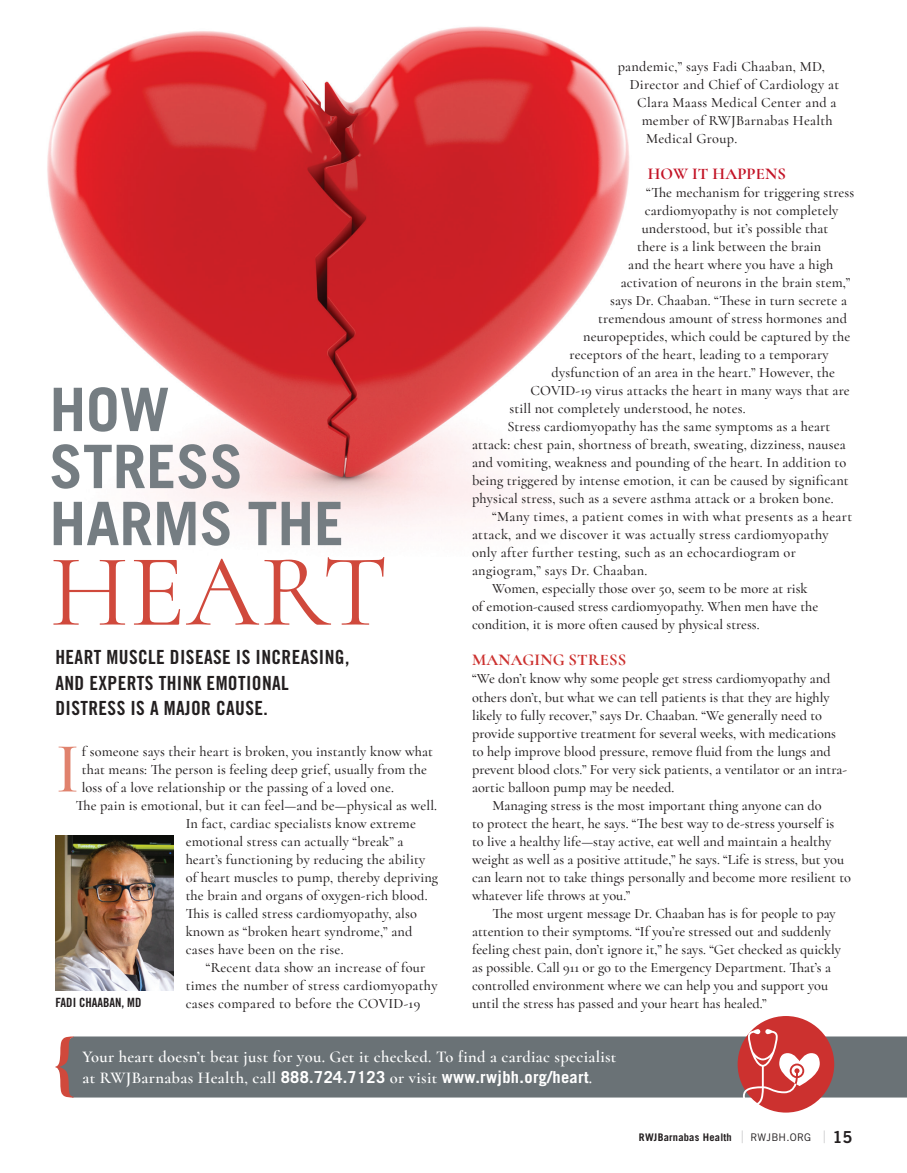
<style>
.page{position:relative;width:907px;height:1173px;background:#fff}
.page>*{position:absolute;margin:0;border:0;box-sizing:border-box;transform-origin:0 0}
.t1{font:103.5px "Cormorant";letter-spacing:.01em;color:#d0493c}
.t2{font:500 71.85px "Cormorant";color:#e0826d}
.t3{font:700 60px/57px "Trade Gothic";color:#757d82}
.t4{font:19.5px/25.5px "Trade Gothic Bold Cond Twenty";letter-spacing:.02em;color:#231f20}
.t5{font:600 16.5px/21px "Cormorant";letter-spacing:.02em;color:#fff}
.t6{font:700 16.5px "Cormorant";letter-spacing:.01em;color:#cc312f}
.t7{font:700 16.5px "Cormorant";letter-spacing:.01em;color:#c31326}
.t8{font:500 14.25px "Cormorant";letter-spacing:.01em;color:#231f20}
.t9{font:12.75px "Trade Gothic Bold Cond Twenty";color:#231f20}
.t10{font:700 10.5px "Trade Gothic";letter-spacing:.02em;color:#231f20}
.s1{font-family:"Trade Gothic";font-weight:700}
.s2{font-weight:300;font-size:17.1px;color:#808285}
.s3{font-weight:400}
.s4{font-family:"Trade Gothic Bold Two";font-weight:400;font-size:16.5px}
</style>
<div class="page">
<img style="left:47px;top:26px;width:583px;height:501px">
<div style="left:74px;top:1036px;width:832px;height:61px;background:#6a7276"></div>
<svg style="left:55px;top:1036px;width:19px;height:61px"></svg>
<img style="left:55px;top:835px;width:118px;height:155px">
<div style="left:737px;top:1015px;width:96px;height:97px;background:#cc312f;border-radius:50%"></div>
<svg style="left:742px;top:1029px;width:77px;height:76px"></svg>
<h3 class="t3" style="left:49px;top:380px;width:296px">HOW<br>STRESS<br>HARMS THE</h3>
<h1 class="t1" style="left:50px;top:529px;width:339px">HEART</h1>
<h3 class="t4" style="left:55px;top:644px;width:295px">HEART MUSCLE DISEASE IS INCREASING,<br>AND EXPERTS THINK EMOTIONAL<br>DISTRESS IS A MAJOR CAUSE.</h3>
<h2 class="t2" style="left:55px;top:724px;width:26px">I</h2>
<p class="t8" style="left:82px;top:742px;width:353px">f someone says their heart is broken, you instantly know what</p>
<p class="t8" style="left:82px;top:760px;width:346px">that means: The person is feeling deep grief, usually from the</p>
<p class="t8" style="left:82px;top:778px;width:313px">loss of a love relationship or the passing of a loved one.</p>
<p class="t8" style="left:76px;top:796px;width:362px">The pain is emotional, but it can feel—and be—physical as well.</p>
<p class="t8" style="left:186px;top:814px;width:231px">In fact, cardiac specialists know extreme</p>
<p class="t8" style="left:186px;top:832px;width:219px">emotional stress can actually “break” a</p>
<p class="t8" style="left:186px;top:850px;width:241px">heart’s functioning by reducing the ability</p>
<p class="t8" style="left:186px;top:868px;width:254px">of heart muscles to pump, thereby depriving</p>
<p class="t8" style="left:186px;top:886px;width:243px">the brain and organs of oxygen-rich blood.</p>
<p class="t8" style="left:186px;top:904px;width:233px">This is called stress cardiomyopathy, also</p>
<p class="t8" style="left:186px;top:922px;width:228px">known as “broken heart syndrome,” and</p>
<p class="t8" style="left:186px;top:940px;width:159px">cases have been on the rise.</p>
<p class="t8" style="left:206px;top:958px;width:221px">“Recent data show an increase of four</p>
<p class="t8" style="left:186px;top:976px;width:253px">times the number of stress cardiomyopathy</p>
<p class="t8" style="left:186px;top:994px;width:236px">cases compared to before the COVID-19</p>
<p class="t9" style="left:55px;top:994px;width:87px">FADI CHAABAN, MD</p>
<p class="t8" style="left:617px;top:58px;width:209px">pandemic,” says Fadi Chaaban, MD,</p>
<p class="t8" style="left:629px;top:76px;width:211px">Director and Chief of Cardiology at</p>
<p class="t8" style="left:637px;top:94px;width:201px">Clara Maass Medical Center and a</p>
<p class="t8" style="left:641px;top:112px;width:192px">member of RWJBarnabas Health</p>
<p class="t8" style="left:646px;top:130px;width:92px">Medical Group.</p>
<p class="t7" style="left:647px;top:164px;width:140px">HOW IT HAPPENS</p>
<p class="t8" style="left:646px;top:184px;width:209px">“The mechanism for triggering stress</p>
<p class="t8" style="left:644px;top:202px;width:195px">cardiomyopathy is not completely</p>
<p class="t8" style="left:641px;top:220px;width:188px">understood, but it’s possible that</p>
<p class="t8" style="left:637px;top:238px;width:185px">there is a link between the brain</p>
<p class="t8" style="left:628px;top:256px;width:206px">and the heart where you have a high</p>
<p class="t8" style="left:620px;top:274px;width:231px">activation of neurons in the brain stem,”</p>
<p class="t8" style="left:610px;top:292px;width:238px">says Dr. Chaaban. “These in turn secrete a</p>
<p class="t8" style="left:598px;top:310px;width:250px">tremendous amount of stress hormones and</p>
<p class="t8" style="left:583px;top:328px;width:268px">neuropeptides, which could be captured by the</p>
<p class="t8" style="left:569px;top:346px;width:260px">receptors of the heart, leading to a temporary</p>
<p class="t8" style="left:551px;top:364px;width:285px">dysfunction of an area in the heart.” However, the</p>
<p class="t8" style="left:530px;top:382px;width:320px">COVID-19 virus attacks the heart in many ways that are</p>
<p class="t8" style="left:509px;top:400px;width:237px">still not completely understood, he notes.</p>
<p class="t8" style="left:507px;top:418px;width:324px">Stress cardiomyopathy has the same symptoms as a heart</p>
<p class="t8" style="left:472px;top:436px;width:375px">attack: chest pain, shortness of breath, sweating, dizziness, nausea</p>
<p class="t8" style="left:472px;top:454px;width:375px">and vomiting, weakness and pounding of the heart. In addition to</p>
<p class="t8" style="left:472px;top:472px;width:378px">being triggered by intense emotion, it can be caused by significant</p>
<p class="t8" style="left:472px;top:490px;width:363px">physical stress, such as a severe asthma attack or a broken bone.</p>
<p class="t8" style="left:492px;top:508px;width:361px">“Many times, a patient comes in with what presents as a heart</p>
<p class="t8" style="left:472px;top:526px;width:358px">attack, and we discover it was actually stress cardiomyopathy</p>
<p class="t8" style="left:472px;top:544px;width:325px">only after further testing, such as an echocardiogram or</p>
<p class="t8" style="left:472px;top:562px;width:177px">angiogram,” says Dr. Chaaban.</p>
<p class="t8" style="left:492px;top:580px;width:316px">Women, especially those over 50, seem to be more at risk</p>
<p class="t8" style="left:472px;top:598px;width:347px">of emotion-caused stress cardiomyopathy. When men have the</p>
<p class="t8" style="left:472px;top:616px;width:289px">condition, it is more often caused by physical stress.</p>
<p class="t6" style="left:472px;top:650px;width:155px">MANAGING STRESS</p>
<p class="t8" style="left:472px;top:670px;width:360px">“We don’t know why some people get stress cardiomyopathy and</p>
<p class="t8" style="left:472px;top:688px;width:359px">others don’t, but what we can tell patients is that they are highly</p>
<p class="t8" style="left:472px;top:706px;width:351px">likely to fully recover,” says Dr. Chaaban. “We generally need to</p>
<p class="t8" style="left:472px;top:724px;width:365px">provide supportive treatment for several weeks, with medications</p>
<p class="t8" style="left:472px;top:742px;width:360px">to help improve blood pressure, remove fluid from the lungs and</p>
<p class="t8" style="left:472px;top:760px;width:376px">prevent blood clots.” For very sick patients, a ventilator or an intra-</p>
<p class="t8" style="left:472px;top:778px;width:204px">aortic balloon pump may be needed.</p>
<p class="t8" style="left:492px;top:796px;width:331px">Managing stress is the most important thing anyone can do</p>
<p class="t8" style="left:472px;top:814px;width:363px">to protect the heart, he says. “The best way to de-stress yourself is</p>
<p class="t8" style="left:472px;top:832px;width:361px">to live a healthy life—stay active, eat well and maintain a healthy</p>
<p class="t8" style="left:472px;top:850px;width:373px">weight as well as a positive attitude,” he says. “Life is stress, but you</p>
<p class="t8" style="left:472px;top:868px;width:380px">can learn not to take things personally and become more resilient to</p>
<p class="t8" style="left:472px;top:886px;width:160px">whatever life throws at you.”</p>
<p class="t8" style="left:492px;top:904px;width:345px">The most urgent message Dr. Chaaban has is for people to pay</p>
<p class="t8" style="left:472px;top:922px;width:360px">attention to their symptoms. “If you’re stressed out and suddenly</p>
<p class="t8" style="left:472px;top:940px;width:370px">feeling chest pain, don’t ignore it,” he says. “Get checked as quickly</p>
<p class="t8" style="left:472px;top:958px;width:360px">as possible. Call 911 or go to the Emergency Department. That’s a</p>
<p class="t8" style="left:472px;top:976px;width:357px">controlled environment where we can help you and support you</p>
<p class="t8" style="left:472px;top:994px;width:296px">until the stress has passed and your heart has healed.”</p>
<p class="t5" style="left:82px;top:1045px;width:535px">Your heart doesn’t beat just for you. Get it checked. To find a cardiac specialist at RWJBarnabas Health, call <span class="s1">888.724.7123</span> or visit <span class="s1">www.rwjbh.org/heart</span>.</p>
<p class="t10" style="left:638px;top:1131px;width:215px">RWJBarnabas Health <span class="s2">|</span> <span class="s3">RWJBH.ORG</span> <span class="s2">|</span> <span class="s4">15</span></p>
</div>
